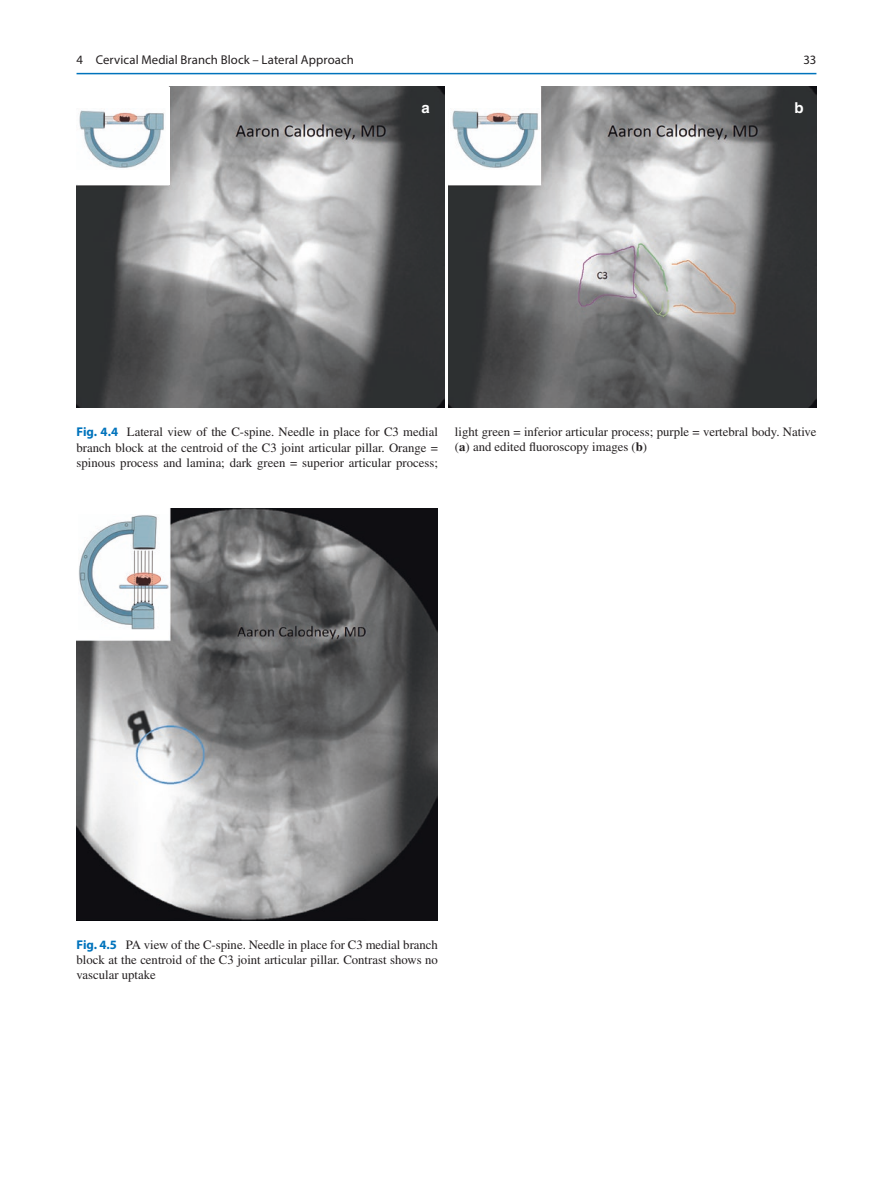
<style>
.page{position:relative;width:893px;height:1187px;background:#fff}
.page>*{position:absolute;margin:0;border:0;box-sizing:border-box;transform-origin:0 0}
.t1{font:700 15px "Helvetica";color:#fff}
.t2{font:12.75px/15px "Times LT Std";color:#231f20;text-align:justify}
.t3{font:12.75px "Myriad Pro Regular 3";letter-spacing:.01em;color:#231f20}
.t4{font:12.75px "Myriad Pro";color:#231f20}
.s1{font-family:"Myriad Pro";font-weight:700;color:#0073bc}
.s2{font-weight:700}
</style>
<div class="page">
<img style="left:77px;top:87px;width:367px;height:320px">
<img style="left:449px;top:87px;width:367px;height:320px">
<div style="left:78px;top:87px;width:91px;height:98px;background:#fff"></div>
<div style="left:449px;top:87px;width:92px;height:97px;background:#fff"></div>
<img style="left:77px;top:108px;width:87px;height:61px">
<img style="left:452px;top:110px;width:86px;height:58px">
<img style="left:77px;top:508px;width:361px;height:412px">
<img style="left:79px;top:514px;width:89px;height:115px">
<hr style="left:77px;top:73px;width:739px;height:1px;background:#0073bc">
<p class="t3" style="left:77px;top:52px;width:279px">4 Cervical Medial Branch Block – Lateral Approach</p>
<p class="t4" style="left:804px;top:52px;width:14px">33</p>
<p class="t1" style="left:421px;top:98px;width:10px">a</p>
<p class="t1" style="left:794px;top:98px;width:11px">b</p>
<p class="t2" style="left:77px;top:424px;width:363px"><span class="s1">Fig. 4.4</span> Lateral view of the C-spine. Needle in place for C3 medial branch block at the centroid of the C3 joint articular pillar. Orange = spinous process and lamina; dark green = superior articular process;</p>
<p class="t2" style="left:455px;top:424px;width:363px">light green = inferior articular process; purple = vertebral body. Native (<span class="s2">a</span>) and edited fluoroscopy images (<span class="s2">b</span>)</p>
<p class="t2" style="left:77px;top:937px;width:363px"><span class="s1">Fig. 4.5</span> PA view of the C-spine. Needle in place for C3 medial branch block at the centroid of the C3 joint articular pillar. Contrast shows no vascular uptake</p>
</div>
